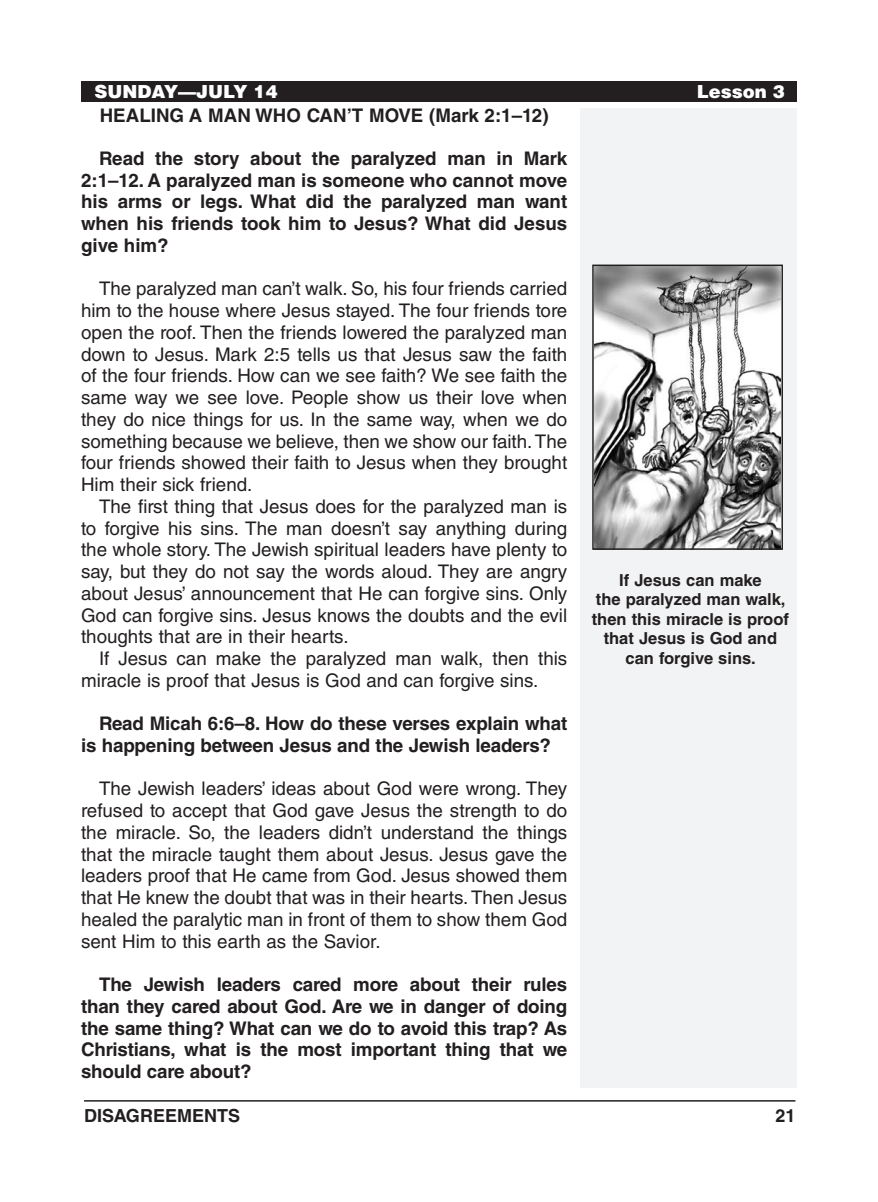
<style>
.page{position:relative;width:878px;height:1202px;background:#fff}
.page>*{position:absolute;margin:0;border:0;box-sizing:border-box;transform-origin:0 0}
.Body_Text_SpaceBefor{font:18.75px/21.8px "Helvetica LT Std";color:#231f20;text-align:justify}
.Body_Text_Bold_Space{font:700 18.75px/21.8px "Helvetica LT Std";letter-spacing:-.01em;color:#231f20;text-align:justify}
.Body_Text{font:18.75px/21.8px "Helvetica LT Std";color:#231f20;text-align:justify}
.Subheadings{font:700 18.75px "Helvetica LT Std";color:#231f20}
.Running_Head_-_Left{font:900 18px "Helvetica LT Std";color:#fff}
.t1{font:700 18px "Helvetica LT Std";color:#231f20}
.Image_Captions{font:700 16.5px/19.5px "Helvetica LT Std";color:#231f20;text-align:center}
</style>
<div class="page">
<hr style="left:84px;top:1100px;width:711px;height:1px;background:#231f20">
<div style="left:580px;top:108px;width:216px;height:979px;background:#f2f3f4"></div>
<div style="left:81px;top:81px;width:715px;height:20px;background:#231f20"></div>
<img style="left:595px;top:267px;width:185px;height:280px">
<div style="left:592px;top:264px;width:191px;height:286px;border:2px solid #231f20"></div>
<p class="Running_Head_-_Left" style="left:95px;top:79px;width:185px">SUNDAY—JULY 14</p>
<p class="Running_Head_-_Left" style="left:696px;top:79px;width:90px">Lesson 3</p>
<p class="Subheadings" style="left:100px;top:103px;width:450px">HEALING A MAN WHO CAN’T MOVE (Mark 2:1–12)</p>
<p class="Body_Text_Bold_Space" style="left:81px;top:147px;width:488px;text-indent:18px">Read the story about the paralyzed man in Mark 2:1–12. A paralyzed man is someone who cannot move his arms or legs. What did the paralyzed man want when his friends took him to Jesus? What did Jesus give him?</p>
<p class="Body_Text_SpaceBefor" style="left:81px;top:278px;width:488px;text-indent:18px">The paralyzed man can’t walk. So, his four friends carried him to the house where Jesus stayed. The four friends tore open the roof. Then the friends lowered the paralyzed man down to Jesus. Mark 2:5 tells us that Jesus saw the faith of the four friends. How can we see faith? We see faith the same way we see love. People show us their love when they do nice things for us. In the same way, when we do something because we believe, then we show our faith. The four friends showed their faith to Jesus when they brought Him their sick friend.</p>
<p class="Body_Text" style="left:81px;top:495px;width:488px;text-indent:18px">The first thing that Jesus does for the paralyzed man is to forgive his sins. The man doesn’t say anything during the whole story. The Jewish spiritual leaders have plenty to say, but they do not say the words aloud. They are angry about Jesus’ announcement that He can forgive sins. Only God can forgive sins. Jesus knows the doubts and the evil thoughts that are in their hearts.</p>
<p class="Body_Text" style="left:81px;top:647px;width:488px;text-indent:18px">If Jesus can make the paralyzed man walk, then this miracle is proof that Jesus is God and can forgive sins.</p>
<p class="Body_Text_Bold_Space" style="left:81px;top:712px;width:488px;text-indent:18px">Read Micah 6:6–8. How do these verses explain what is happening between Jesus and the Jewish leaders?</p>
<p class="Body_Text_SpaceBefor" style="left:81px;top:778px;width:488px;text-indent:18px">The Jewish leaders’ ideas about God were wrong. They refused to accept that God gave Jesus the strength to do the miracle. So, the leaders didn’t understand the things that the miracle taught them about Jesus. Jesus gave the leaders proof that He came from God. Jesus showed them that He knew the doubt that was in their hearts. Then Jesus healed the paralytic man in front of them to show them God sent Him to this earth as the Savior.</p>
<p class="Body_Text_Bold_Space" style="left:81px;top:973px;width:488px;text-indent:18px">The Jewish leaders cared more about their rules than they cared about God. Are we in danger of doing the same thing? What can we do to avoid this trap? As Christians, what is the most important thing that we should care about?</p>
<p class="Image_Captions" style="left:619px;top:570px;width:144px">If Jesus can make</p>
<p class="Image_Captions" style="left:591px;top:589px;width:199px">the paralyzed man walk, then this miracle is proof that Jesus is God and</p>
<p class="Image_Captions" style="left:625px;top:648px;width:132px">can forgive sins.</p>
<p class="t1" style="left:84px;top:1104px;width:157px">DISAGREEMENTS</p>
<p class="t1" style="left:775px;top:1104px;width:22px">21</p>
</div>
